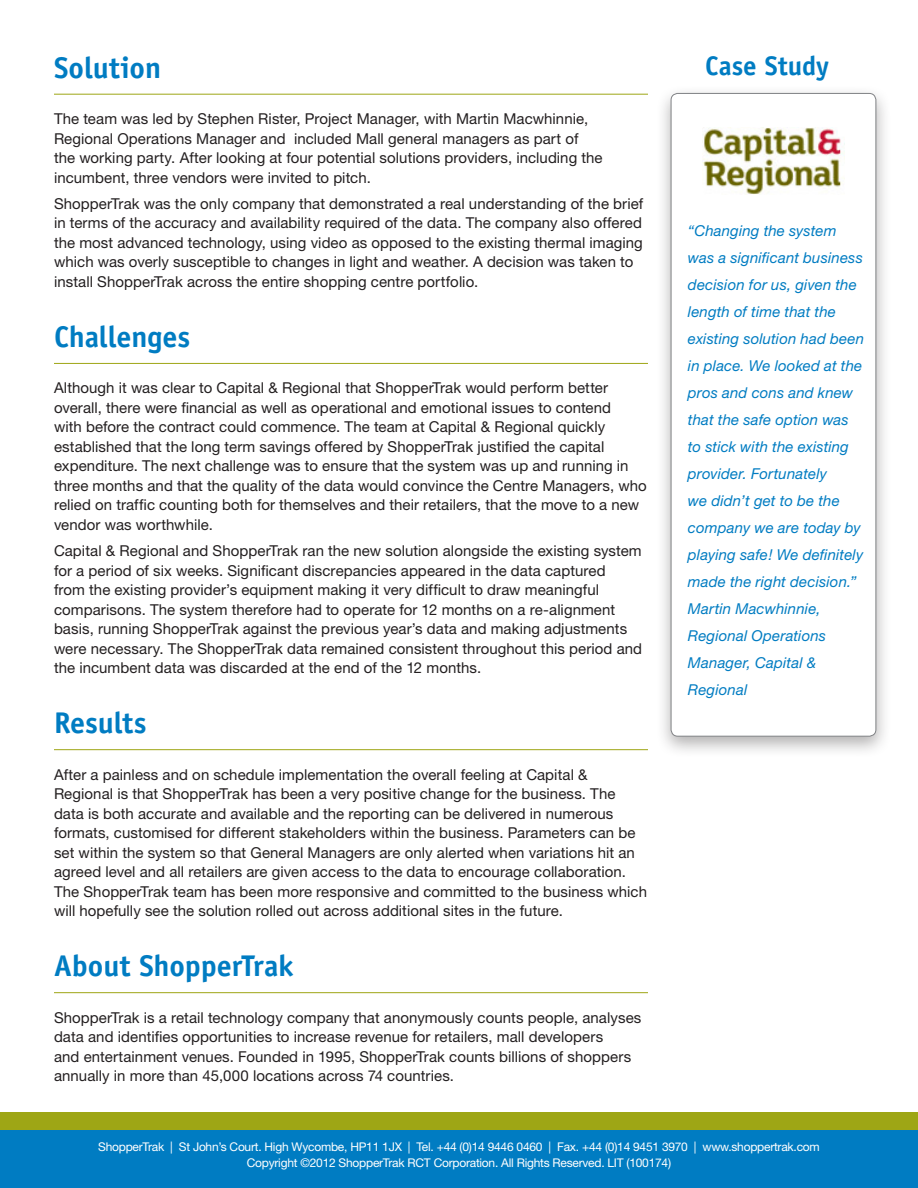
<style>
.page{position:relative;width:918px;height:1188px;background:#fff}
.page>*{position:absolute;margin:0;border:0;box-sizing:border-box;transform-origin:0 0}
._16pt_subhead_paragr{font:700 30px "Officina Sans";letter-spacing:-.005em;color:#007cc2}
.t1{font:700 27px "Officina Sans";color:#007cc2}
.body_paragraph{font:15px/19.5px "Helvetica Neue";letter-spacing:.005em;color:#231f20}
.body_paragraph-2{font:italic 15px/27px "Helvetica Neue";letter-spacing:.01em;color:#007cc2}
.body_paragraph-3{font:12px "Helvetica Neue";letter-spacing:-.02em;color:#fff}
</style>
<div class="page">
<div style="left:0;top:1129px;width:918px;height:59px;background:#007cc2"></div>
<div style="left:0;top:1112px;width:918px;height:17px;background:#9ea615"></div>
<div style="left:656px;top:85px;width:236px;height:673px;background:#231f20;opacity:.35"></div>
<div style="left:671px;top:93px;width:205px;height:643px;background:#fff;border-radius:7px"></div>
<div style="left:671px;top:93px;width:205px;height:644px;border:1px solid #808285;border-radius:7px"></div>
<img style="left:703px;top:127px;width:140px;height:68px">
<hr style="left:54px;top:94px;width:594px;height:1px;background:#9ea615">
<hr style="left:54px;top:363px;width:594px;height:1px;background:#9ea615">
<hr style="left:54px;top:749px;width:594px;height:1px;background:#9ea615">
<hr style="left:54px;top:992px;width:594px;height:1px;background:#9ea615">
<p class="_16pt_subhead_paragr" style="left:54px;top:49px;width:109px">Solution</p>
<p class="body_paragraph" style="left:54px;top:109px;width:550px">The team was led by Stephen Rister, Project Manager, with Martin Macwhinnie, Regional Operations Manager and included Mall general managers as part of the working party. After looking at four potential solutions providers, including the incumbent, three vendors were invited to pitch.</p>
<p class="body_paragraph" style="left:54px;top:194px;width:591px">ShopperTrak was the only company that demonstrated a real understanding of the brief in terms of the accuracy and availability required of the data. The company also offered the most advanced technology, using video as opposed to the existing thermal imaging which was overly susceptible to changes in light and weather. A decision was taken to install ShopperTrak across the entire shopping centre portfolio.</p>
<p class="_16pt_subhead_paragr" style="left:54px;top:318px;width:138px">Challenges</p>
<p class="body_paragraph" style="left:54px;top:378px;width:594px">Although it was clear to Capital &amp; Regional that ShopperTrak would perform better overall, there were financial as well as operational and emotional issues to contend<br>with before the contract could commence. The team at Capital &amp; Regional quickly established that the long term savings offered by ShopperTrak justified the capital expenditure. The next challenge was to ensure that the system was up and running in three months and that the quality of the data would convince the Centre Managers, who relied on traffic counting both for themselves and their retailers, that the move to a new vendor was worthwhile.</p>
<p class="body_paragraph" style="left:54px;top:541px;width:590px">Capital &amp; Regional and ShopperTrak ran the new solution alongside the existing system for a period of six weeks. Significant discrepancies appeared in the data captured<br>from the existing provider’s equipment making it very difficult to draw meaningful comparisons. The system therefore had to operate for 12 months on a re-alignment basis, running ShopperTrak against the previous year’s data and making adjustments were necessary. The ShopperTrak data remained consistent throughout this period and the incumbent data was discarded at the end of the 12 months.</p>
<p class="_16pt_subhead_paragr" style="left:54px;top:704px;width:94px">Results</p>
<p class="body_paragraph" style="left:54px;top:764px;width:595px">After a painless and on schedule implementation the overall feeling at Capital &amp; Regional is that ShopperTrak has been a very positive change for the business. The data is both accurate and available and the reporting can be delivered in numerous formats, customised for different stakeholders within the business. Parameters can be set within the system so that General Managers are only alerted when variations hit an agreed level and all retailers are given access to the data to encourage collaboration.<br>The ShopperTrak team has been more responsive and committed to the business which will hopefully see the solution rolled out across additional sites in the future.</p>
<p class="_16pt_subhead_paragr" style="left:54px;top:947px;width:241px">About ShopperTrak</p>
<p class="body_paragraph" style="left:54px;top:1007px;width:589px">ShopperTrak is a retail technology company that anonymously counts people, analyses data and identifies opportunities to increase revenue for retailers, mall developers<br>and entertainment venues. Founded in 1995, ShopperTrak counts billions of shoppers annually in more than 45,000 locations across 74 countries.</p>
<p class="t1" style="left:705px;top:49px;width:125px">Case Study</p>
<p class="body_paragraph-2" style="left:688px;top:217px;width:178px">“Changing the system was a significant business decision for us, given the length of time that the existing solution had been in place. We looked at the pros and cons and knew that the safe option was to stick with the existing provider. Fortunately<br>we didn’t get to be the company we are today by playing safe! We definitely made the right decision.”<br>Martin Macwhinnie,<br>Regional Operations<br>Manager, Capital &amp;<br>Regional</p>
<p class="body_paragraph-3" style="left:98px;top:1140px;width:723px">ShopperTrak | St John’s Court. High Wycombe, HP11 1JX | Tel. +44 (0)14 9446 0460 | Fax. +44 (0)14 9451 3970 | www.shoppertrak.com</p>
<p class="body_paragraph-3" style="left:247px;top:1156px;width:426px">Copyright ©2012 ShopperTrak RCT Corporation. All Rights Reserved. LIT (100174)</p>
</div>
